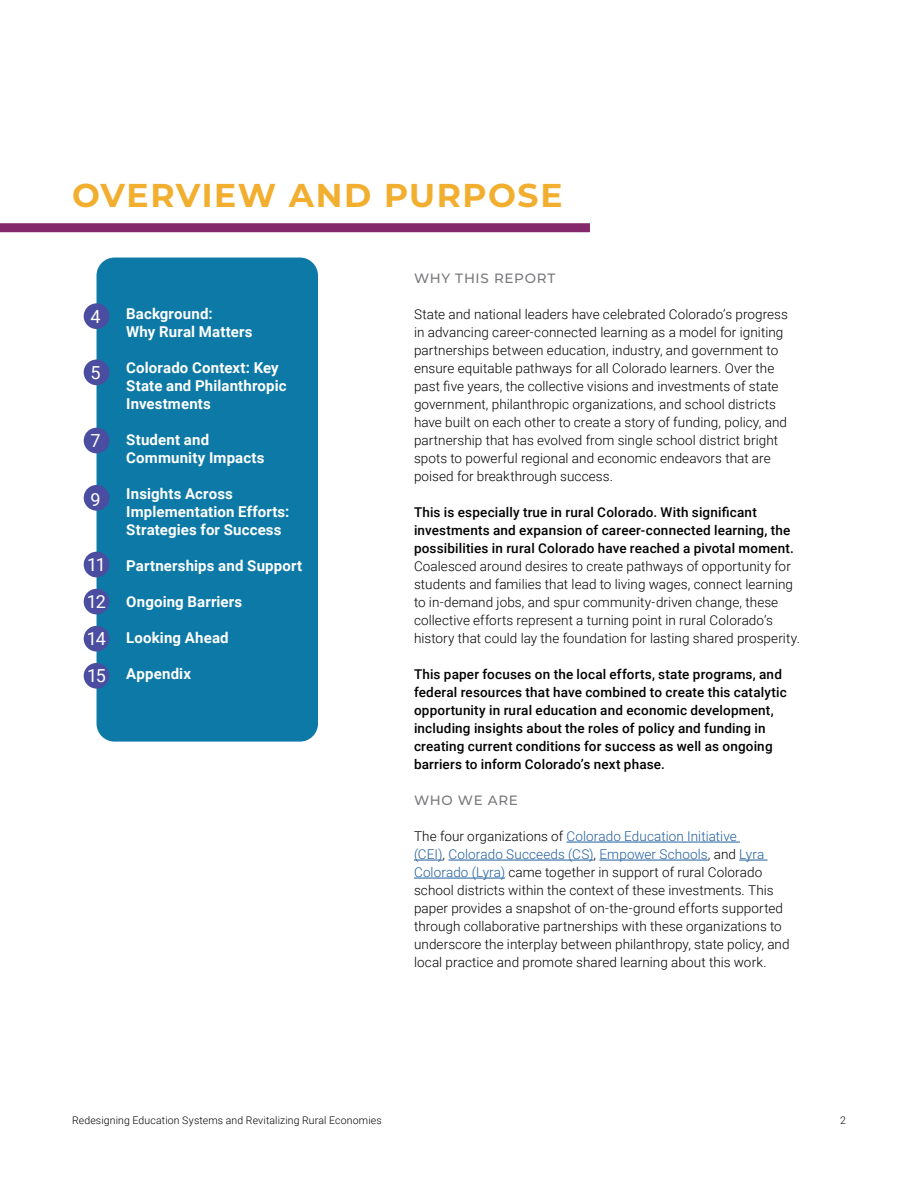
<style>
.page{position:relative;width:918px;height:1188px;background:#fff}
.page>*{position:absolute;margin:0;border:0;box-sizing:border-box;transform-origin:0 0}
.t1{font:700 33px "Montserrat";letter-spacing:.05em;color:#f1ae2f}
.t2{font:18px/37px "Roboto";letter-spacing:-.07em;color:#fff;text-align:justify}
.t3{font:700 15px/18px "Roboto";letter-spacing:.01em;color:#fff}
.t4{font:300 13.5px/18px "Roboto";letter-spacing:.005em;color:#000}
.t5{font:500 13.5px/18px "Roboto";letter-spacing:.015em;color:#000}
.t6{font:500 13.5px "Montserrat";letter-spacing:.055em;color:#77787b}
.t7{font:300 10.5px "Roboto";letter-spacing:.015em;color:#000}
.s1{color:#215e9e}
</style>
<div class="page">
<hr style="left:566px;top:842px;width:174px;height:1px;background:#215e9e">
<svg style="left:414px;top:860px;width:29px;height:1px"></svg>
<hr style="left:449px;top:860px;width:145px;height:1px;background:#215e9e">
<hr style="left:599px;top:860px;width:109px;height:1px;background:#215e9e">
<svg style="left:739px;top:860px;width:29px;height:1px"></svg>
<hr style="left:414px;top:878px;width:91px;height:1px;background:#215e9e">
<div style="left:0;top:223px;width:590px;height:9px;background:#85286b"></div>
<div style="left:97px;top:258px;width:221px;height:484px;background:#0d79a6;border-radius:18px"></div>
<div style="left:84px;top:303px;width:25px;height:26px;background:#4a4da0;border-radius:50%"></div>
<div style="left:84px;top:360px;width:25px;height:25px;background:#4a4da0;border-radius:50%"></div>
<div style="left:84px;top:428px;width:25px;height:25px;background:#4a4da0;border-radius:50%"></div>
<div style="left:84px;top:485px;width:25px;height:26px;background:#4a4da0;border-radius:50%"></div>
<div style="left:84px;top:552px;width:25px;height:25px;background:#4a4da0;border-radius:50%"></div>
<div style="left:84px;top:589px;width:25px;height:25px;background:#4a4da0;border-radius:50%"></div>
<div style="left:84px;top:626px;width:25px;height:26px;background:#4a4da0;border-radius:50%"></div>
<div style="left:84px;top:663px;width:25px;height:26px;background:#4a4da0;border-radius:50%"></div>
<h1 class="t1" style="left:72px;top:172px;width:492px">OVERVIEW AND PURPOSE</h1>
<h2 class="t2" style="left:91px;top:297px;width:12px">4</h2>
<h2 class="t2" style="left:91px;top:354px;width:12px">5</h2>
<h2 class="t2" style="left:91px;top:422px;width:12px">7</h2>
<h2 class="t2" style="left:91px;top:480px;width:12px">9</h2>
<h2 class="t2" style="left:87px;top:546px;width:21px">11<br>12<br>14<br>15</h2>
<p class="t3" style="left:126px;top:304px;width:128px">Background:<br>Why Rural Matters</p>
<p class="t3" style="left:126px;top:358px;width:162px">Colorado Context: Key<br>State and Philanthropic<br>Investments</p>
<p class="t3" style="left:126px;top:430px;width:140px">Student and<br>Community Impacts</p>
<p class="t3" style="left:126px;top:484px;width:165px">Insights Across<br>Implementation Efforts:<br>Strategies for Success</p>
<p class="t3" style="left:126px;top:556px;width:177px">Partnerships and Support</p>
<p class="t3" style="left:126px;top:592px;width:118px">Ongoing Barriers</p>
<p class="t3" style="left:126px;top:628px;width:104px">Looking Ahead</p>
<p class="t3" style="left:126px;top:664px;width:66px">Appendix</p>
<p class="t6" style="left:414px;top:269px;width:143px">WHY THIS REPORT</p>
<p class="t4" style="left:414px;top:305px;width:376px">State and national leaders have celebrated Colorado’s progress in advancing career-connected learning as a model for igniting partnerships between education, industry, and government to ensure equitable pathways for all Colorado learners. Over the past five years, the collective visions and investments of state government, philanthropic organizations, and school districts have built on each other to create a story of funding, policy, and partnership that has evolved from single school district bright spots to powerful regional and economic endeavors that are poised for breakthrough success.</p>
<p class="t5" style="left:414px;top:503px;width:381px">This is especially true in rural Colorado. With significant investments and expansion of career-connected learning, the possibilities in rural Colorado have reached a pivotal moment.</p>
<p class="t4" style="left:414px;top:557px;width:387px">Coalesced around desires to create pathways of opportunity for students and families that lead to living wages, connect learning to in-demand jobs, and spur community-driven change, these collective efforts represent a turning point in rural Colorado’s history that could lay the foundation for lasting shared prosperity.</p>
<p class="t5" style="left:414px;top:665px;width:374px">This paper focuses on the local efforts, state programs, and federal resources that have combined to create this catalytic opportunity in rural education and economic development, including insights about the roles of policy and funding in creating current conditions for success as well as ongoing barriers to inform Colorado’s next phase.</p>
<p class="t6" style="left:414px;top:791px;width:106px">WHO WE ARE</p>
<p class="t4" style="left:414px;top:827px;width:377px">The four organizations of <span class="s1">Colorado Education Initiative<br>(CEI)</span>, <span class="s1">Colorado Succeeds (CS)</span>, <span class="s1">Empower Schools</span>, and <span class="s1">Lyra Colorado (Lyra)</span> came together in support of rural Colorado school districts within the context of these investments. This paper provides a snapshot of on-the-ground efforts supported through collaborative partnerships with these organizations to underscore the interplay between philanthropy, state policy, and local practice and promote shared learning about this work.</p>
<p class="t7" style="left:72px;top:1113px;width:311px">Redesigning Education Systems and Revitalizing Rural Economies</p>
<p class="t7" style="left:840px;top:1113px;width:7px">2</p>
</div>
